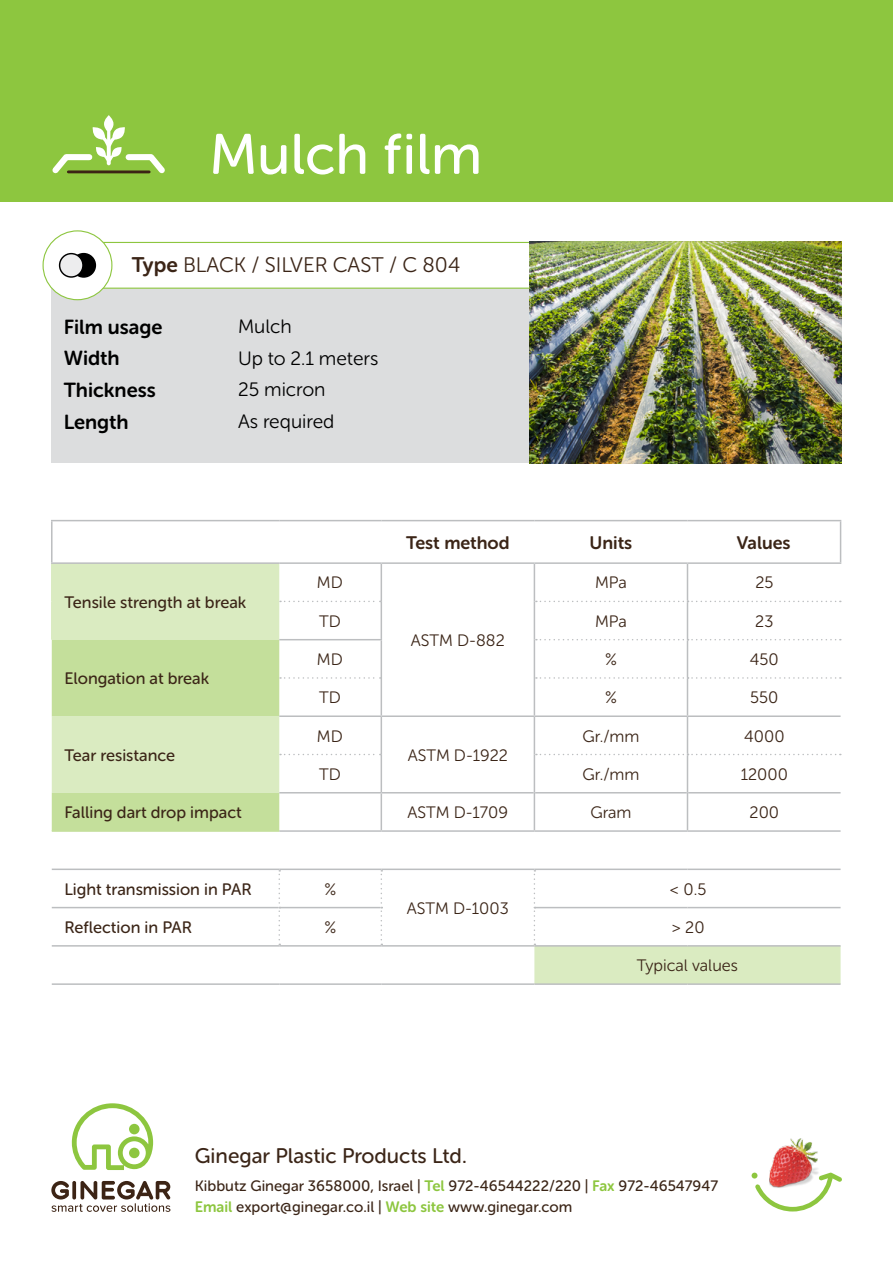
<style>
.page{position:relative;width:893px;height:1263px;background:#fff}
.page>*{position:absolute;margin:0;border:0;box-sizing:border-box;transform-origin:0 0}
.t1{font:56.85px "Museo Sans Rounded 500";color:#fff}
.t2{font:21px "Museo Sans Rounded 500";color:#3b2517}
.t3{font:21px "Museo Sans Rounded 300";color:#3b2517}
.t4{font:20.25px/31.7px "Museo Sans Rounded 700";color:#000}
.t5{font:19.35px/31.7px "Museo Sans Rounded 300";color:#000}
.t6{font:18px "Museo Sans Rounded 700";color:#3b2517}
.t7{font:16.5px "Museo Sans Rounded 300";color:#3b2517}
.t8{font:16.5px "Museo Sans Rounded 500";color:#3b2517}
.t9{font:15px/21px "Museo Sans Rounded 500";color:#3b2517}
.s1{font-family:"Museo Sans Rounded 700"}
.s2{font-family:"Museo Sans Rounded 700";color:#8dc63f}
</style>
<div class="page">
<div style="left:0;top:0;width:893px;height:201px;background:#8dc63f"></div>
<svg style="left:52px;top:115px;width:113px;height:59px"></svg>
<img style="left:751px;top:1138px;width:67px;height:39px">
<svg style="left:752px;top:1172px;width:90px;height:39px"></svg>
<svg style="left:72px;top:1103px;width:81px;height:67px"></svg>
<svg style="left:51px;top:1181px;width:119px;height:31px"></svg>
<div style="left:51px;top:265px;width:486px;height:198px;background:#dcddde"></div>
<div style="left:80px;top:242px;width:589px;height:47px;background:#fff;border:1px solid #8dc63f"></div>
<img style="left:530px;top:242px;width:312px;height:221px">
<div style="left:43px;top:231px;width:69px;height:69px;background:#fff;border-radius:50%"></div>
<div style="left:43px;top:230px;width:69px;height:70px;border:1px solid #8dc63f;border-radius:50%"></div>
<div style="left:72px;top:254px;width:23px;height:23px;background:#000;border-radius:50%"></div>
<div style="left:71px;top:253px;width:25px;height:25px;border:1px solid #000;border-radius:50%"></div>
<div style="left:60px;top:254px;width:23px;height:23px;background:#ededee;border-radius:50%"></div>
<div style="left:59px;top:253px;width:25px;height:25px;border:1px solid #000;border-radius:50%"></div>
<svg style="left:52px;top:564px;width:789px;height:419px"></svg>
<hr style="left:279px;top:639px;width:103px;height:1px;background:#bcbec0">
<hr style="left:381px;top:564px;width:1px;height:37px;background:#bcbec0">
<hr style="left:381px;top:601px;width:1px;height:38px;background:#bcbec0">
<hr style="left:381px;top:640px;width:1px;height:38px;background:#bcbec0">
<hr style="left:381px;top:678px;width:1px;height:37px;background:#bcbec0">
<hr style="left:381px;top:717px;width:1px;height:37px;background:#bcbec0">
<hr style="left:381px;top:754px;width:1px;height:38px;background:#bcbec0">
<hr style="left:381px;top:793px;width:1px;height:37px;background:#bcbec0">
<hr style="left:381px;top:792px;width:153px;height:1px;background:#bcbec0">
<hr style="left:535px;top:792px;width:152px;height:1px;background:#bcbec0">
<hr style="left:688px;top:792px;width:153px;height:1px;background:#bcbec0">
<hr style="left:381px;top:715px;width:153px;height:2px;background:#bcbec0">
<hr style="left:534px;top:715px;width:153px;height:2px;background:#bcbec0">
<hr style="left:687px;top:715px;width:154px;height:2px;background:#bcbec0">
<hr style="left:534px;top:564px;width:1px;height:37px;background:#bcbec0">
<hr style="left:534px;top:601px;width:1px;height:39px;background:#bcbec0">
<hr style="left:534px;top:640px;width:1px;height:38px;background:#bcbec0">
<hr style="left:534px;top:678px;width:1px;height:37px;background:#bcbec0">
<hr style="left:534px;top:717px;width:1px;height:37px;background:#bcbec0">
<hr style="left:534px;top:754px;width:1px;height:39px;background:#bcbec0">
<hr style="left:534px;top:793px;width:1px;height:37px;background:#bcbec0">
<hr style="left:687px;top:564px;width:1px;height:37px;background:#bcbec0">
<hr style="left:687px;top:602px;width:1px;height:37px;background:#bcbec0">
<hr style="left:687px;top:640px;width:1px;height:37px;background:#bcbec0">
<hr style="left:687px;top:679px;width:1px;height:36px;background:#bcbec0">
<hr style="left:687px;top:717px;width:1px;height:37px;background:#bcbec0">
<hr style="left:687px;top:755px;width:1px;height:38px;background:#bcbec0">
<hr style="left:687px;top:793px;width:1px;height:37px;background:#bcbec0">
<hr style="left:279px;top:830px;width:102px;height:2px;background:#bcbec0">
<hr style="left:381px;top:830px;width:153px;height:2px;background:#bcbec0">
<hr style="left:534px;top:830px;width:153px;height:2px;background:#bcbec0">
<hr style="left:687px;top:830px;width:154px;height:2px;background:#bcbec0">
<hr style="left:51px;top:564px;width:2px;height:37px;background:#daebc1">
<hr style="left:51px;top:601px;width:2px;height:39px;background:#daebc1">
<svg style="left:280px;top:601px;width:101px;height:1px"></svg>
<svg style="left:52px;top:640px;width:329px;height:191px"></svg>
<svg style="left:536px;top:601px;width:305px;height:1px"></svg>
<svg style="left:536px;top:639px;width:305px;height:1px"></svg>
<svg style="left:536px;top:677px;width:305px;height:2px"></svg>
<svg style="left:536px;top:754px;width:305px;height:1px"></svg>
<hr style="left:52px;top:830px;width:227px;height:2px;background:#c4df9b">
<hr style="left:51px;top:520px;width:228px;height:1px;background:#bcbec0">
<hr style="left:279px;top:520px;width:102px;height:1px;background:#bcbec0">
<hr style="left:381px;top:520px;width:153px;height:1px;background:#bcbec0">
<hr style="left:534px;top:520px;width:153px;height:1px;background:#bcbec0">
<hr style="left:687px;top:520px;width:154px;height:1px;background:#bcbec0">
<hr style="left:840px;top:521px;width:1px;height:41px;background:#bcbec0">
<hr style="left:51px;top:562px;width:228px;height:2px;background:#bcbec0">
<hr style="left:279px;top:562px;width:102px;height:2px;background:#bcbec0">
<hr style="left:381px;top:562px;width:153px;height:2px;background:#bcbec0">
<hr style="left:534px;top:562px;width:153px;height:2px;background:#bcbec0">
<hr style="left:687px;top:562px;width:154px;height:2px;background:#bcbec0">
<hr style="left:51px;top:521px;width:2px;height:41px;background:#bcbec0">
<hr style="left:52px;top:868px;width:227px;height:2px;background:#bcbec0">
<hr style="left:279px;top:868px;width:102px;height:2px;background:#bcbec0">
<hr style="left:381px;top:868px;width:153px;height:2px;background:#bcbec0">
<hr style="left:534px;top:868px;width:153px;height:2px;background:#bcbec0">
<hr style="left:687px;top:868px;width:154px;height:2px;background:#bcbec0">
<hr style="left:52px;top:907px;width:227px;height:1px;background:#bcbec0">
<hr style="left:280px;top:907px;width:101px;height:1px;background:#bcbec0">
<hr style="left:535px;top:907px;width:152px;height:1px;background:#bcbec0">
<hr style="left:687px;top:907px;width:154px;height:1px;background:#bcbec0">
<hr style="left:52px;top:945px;width:227px;height:2px;background:#bcbec0">
<hr style="left:279px;top:945px;width:102px;height:2px;background:#bcbec0">
<hr style="left:381px;top:945px;width:153px;height:2px;background:#bcbec0">
<hr style="left:534px;top:945px;width:153px;height:2px;background:#bcbec0">
<hr style="left:687px;top:945px;width:154px;height:2px;background:#bcbec0">
<hr style="left:534px;top:983px;width:153px;height:2px;background:#bcbec0">
<hr style="left:687px;top:983px;width:154px;height:2px;background:#bcbec0">
<hr style="left:52px;top:983px;width:227px;height:2px;background:#bcbec0">
<hr style="left:279px;top:983px;width:102px;height:2px;background:#bcbec0">
<hr style="left:381px;top:983px;width:153px;height:2px;background:#bcbec0">
<svg style="left:381px;top:870px;width:1px;height:75px"></svg>
<svg style="left:534px;top:870px;width:1px;height:75px"></svg>
<svg style="left:279px;top:870px;width:1px;height:75px"></svg>
<h1 class="t1" style="left:209px;top:123px;width:274px">Mulch film</h1>
<p class="t3" style="left:132px;top:253px;width:330px"><span class="s1">Type</span> BLACK / SILVER CAST C/ 804</p>
<p class="t4" style="left:64px;top:311px;width:100px">Film usage<br>Width<br>Thickness<br>Length</p>
<p class="t5" style="left:238px;top:311px;width:142px">Mulch<br>Up to 2.1 meters<br>25 micron<br>As required</p>
<p class="t8" style="left:65px;top:593px;width:183px">Tensile strength at break</p>
<p class="t8" style="left:65px;top:669px;width:146px">Elongation at break</p>
<p class="t8" style="left:65px;top:746px;width:112px">Tear resistance</p>
<p class="t8" style="left:65px;top:803px;width:179px">Falling dart drop impact</p>
<p class="t8" style="left:65px;top:880px;width:189px">Light transmission in PAR</p>
<p class="t8" style="left:65px;top:918px;width:129px">Reflection in PAR</p>
<p class="t7" style="left:317px;top:574px;width:27px">MD</p>
<p class="t7" style="left:319px;top:612px;width:23px">TD</p>
<p class="t7" style="left:317px;top:650px;width:27px">MD</p>
<p class="t7" style="left:319px;top:689px;width:23px">TD</p>
<p class="t7" style="left:317px;top:727px;width:27px">MD</p>
<p class="t7" style="left:319px;top:765px;width:23px">TD</p>
<p class="t7" style="left:324px;top:880px;width:13px">%</p>
<p class="t7" style="left:324px;top:918px;width:13px">%</p>
<p class="t6" style="left:406px;top:532px;width:105px">Test method</p>
<p class="t7" style="left:411px;top:631px;width:95px">ASTM D-882</p>
<p class="t7" style="left:408px;top:746px;width:102px">ASTM D-1922</p>
<p class="t7" style="left:408px;top:803px;width:102px">ASTM D-1709</p>
<p class="t7" style="left:407px;top:899px;width:103px">ASTM D-1003</p>
<p class="t6" style="left:590px;top:532px;width:44px">Units</p>
<p class="t6" style="left:737px;top:532px;width:55px">Values</p>
<p class="t7" style="left:595px;top:574px;width:33px">MPa</p>
<p class="t7" style="left:755px;top:574px;width:20px">25</p>
<p class="t7" style="left:595px;top:612px;width:33px">MPa</p>
<p class="t7" style="left:755px;top:612px;width:20px">23</p>
<p class="t7" style="left:605px;top:650px;width:13px">%</p>
<p class="t7" style="left:750px;top:650px;width:30px">450</p>
<p class="t7" style="left:605px;top:689px;width:13px">%</p>
<p class="t7" style="left:750px;top:689px;width:30px">550</p>
<p class="t7" style="left:582px;top:727px;width:58px">Gr./mm</p>
<p class="t7" style="left:744px;top:727px;width:42px">4000</p>
<p class="t7" style="left:582px;top:765px;width:58px">Gr./mm</p>
<p class="t7" style="left:741px;top:765px;width:49px">12000</p>
<p class="t7" style="left:590px;top:803px;width:43px">Gram</p>
<p class="t7" style="left:750px;top:803px;width:31px">200</p>
<p class="t7" style="left:669px;top:880px;width:38px">&gt; 0.5</p>
<p class="t7" style="left:671px;top:918px;width:35px">&lt;20</p>
<p class="t7" style="left:637px;top:956px;width:103px">Typical values</p>
<p class="t2" style="left:195px;top:1144px;width:273px">Ginegar Plastic Products Ltd.</p>
<p class="t9" style="left:195px;top:1175px;width:525px">Kibbutz Ginegar 3658000, Israel | <span class="s2">Tel</span> 972-46544222/220 | <span class="s2">Fax</span> 972-46547947<br><span class="s2">Email</span> export@ginegar.co i l. | <span class="s2">Web site</span> www.ginegar.com</p>
</div>
